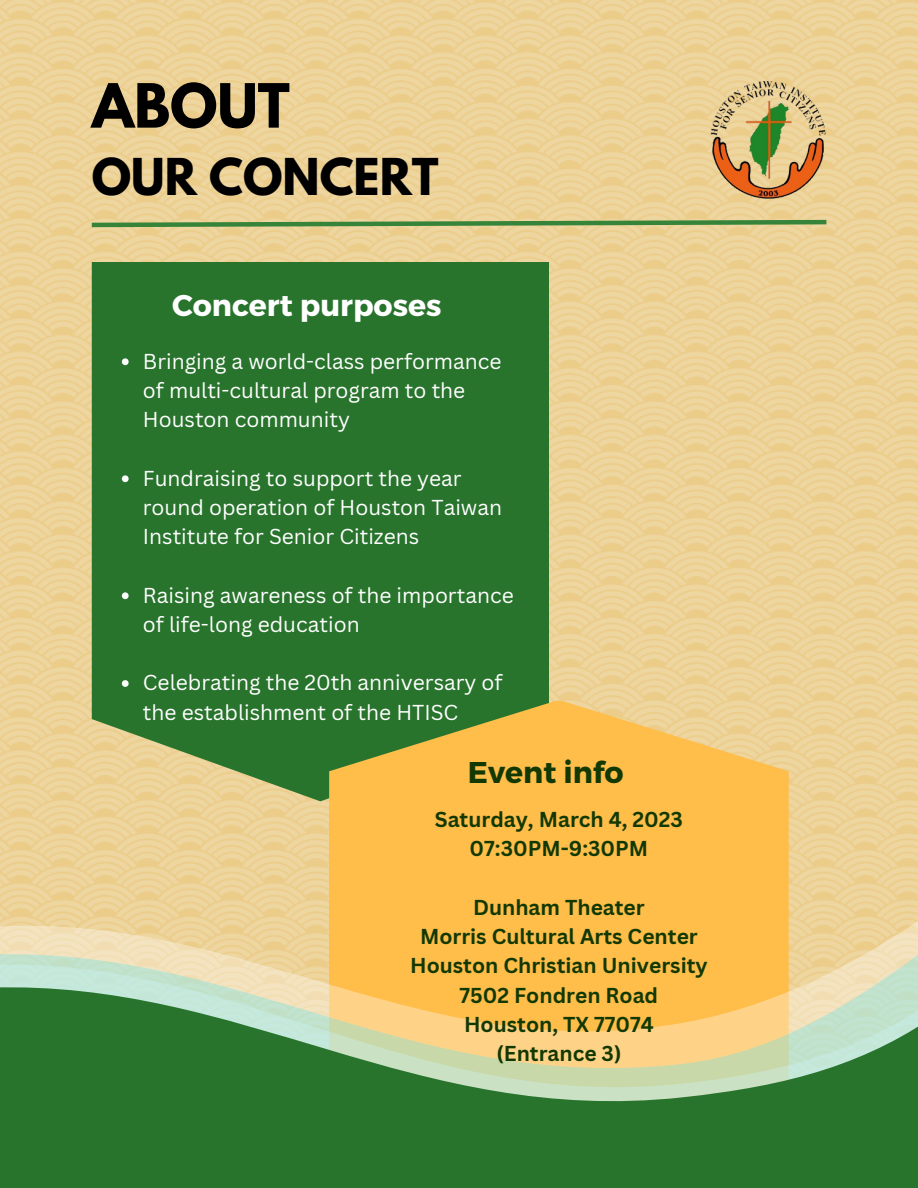
<style>
.page{position:relative;width:918px;height:1188px;background:#fff}
.page>*{position:absolute;margin:0;border:0;box-sizing:border-box;transform-origin:0 0}
.t1{font:700 54px "League Spartan";color:#000}
.t2{font:700 45px "League Spartan";color:#000}
.t3{font:700 30px "Montserrat";color:#fff}
.t4{font:700 30px "Montserrat";color:#133903}
.t5{font:21px/29.2px "Canva Sans";color:#fff}
.t6{font:700 21px/29.2px "Canva Sans";color:#133903;text-align:center}
</style>
<div class="page">
<img style="left:0;top:0;width:918px;height:902px">
<img style="left:709px;top:81px;width:117px;height:118px">
<svg style="left:87px;top:218px;width:744px;height:11px;background:#a2b271"></svg>
<div style="left:92px;top:262px;width:457px;height:539px;background:#29742d"></div>
<svg style="left:329px;top:701px;width:460px;height:201px;background:#e9b74d"></svg>
<svg style="left:0;top:902px;width:918px;height:34px;background:#f6c872"></svg>
<svg style="left:0;top:936px;width:918px;height:21px;background:#f7cb79"></svg>
<svg style="left:0;top:957px;width:918px;height:23px;background:#efcd82"></svg>
<svg style="left:0;top:980px;width:918px;height:208px;background:#6c9652"></svg>
<svg style="left:122px;top:358px;width:7px;height:7px"></svg>
<svg style="left:122px;top:475px;width:7px;height:7px"></svg>
<svg style="left:122px;top:592px;width:7px;height:7px"></svg>
<svg style="left:122px;top:680px;width:7px;height:7px"></svg>
<h1 class="t1" style="left:92px;top:79px;width:200px">ABOUT</h1>
<h2 class="t2" style="left:92px;top:155px;width:348px">OUR CONCERT</h2>
<h3 class="t3" style="left:172px;top:286px;width:271px">Concert purposes</h3>
<p class="t5" style="left:143px;top:346px;width:360px">Bringing a world-class performance of multi-cultural program to the<br>Houston community</p>
<p class="t5" style="left:143px;top:463px;width:361px">Fundraising to support the year round operation of Houston Taiwan<br>Institute for Senior Citizens</p>
<p class="t5" style="left:143px;top:580px;width:372px">Raising awareness of the importance of life-long education</p>
<p class="t5" style="left:143px;top:667px;width:361px">Celebrating the 20th anniversary of the establishment of the HTISC</p>
<h3 class="t4" style="left:468px;top:753px;width:157px">Event info</h3>
<p class="t6" style="left:435px;top:804px;width:250px">Saturday, March 4, 2023<br>07:30PM-9:30PM</p>
<p class="t6" style="left:410px;top:892px;width:299px">Dunham Theater<br>Morris Cultural Arts Center<br>Houston Christian University<br>7502 Fondren Road<br>Houston, TX 77074<br>(Entrance 3)</p>
</div>
